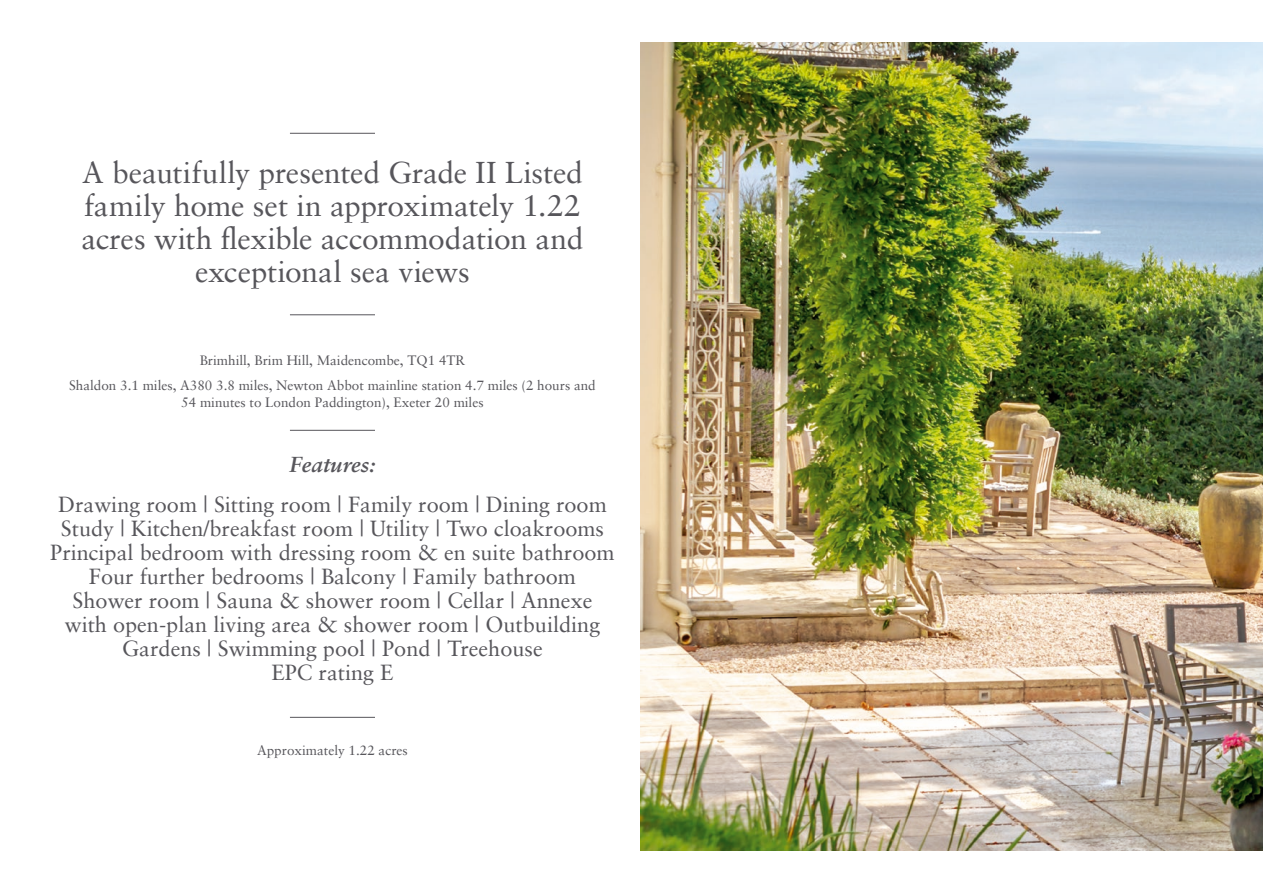
<style>
.page{position:relative;width:1263px;height:893px;background:#fff}
.page>*{position:absolute;margin:0;border:0;box-sizing:border-box;transform-origin:0 0}
.t1{font:30px/33px "Sabon";letter-spacing:-.005em;color:#57565b;text-align:center}
.t2{font:21.75px/24px "Sabon";color:#57565b;text-align:center}
.t3{font:italic 700 21.75px "Sabon LT Std";color:#57565b}
.t4{font:13.5px/25px "Sabon";color:#57565b;text-align:center}
</style>
<div class="page">
<img style="left:640px;top:42px;width:623px;height:808px">
<hr style="left:290px;top:133px;width:85px;height:1px;background:#57565b">
<hr style="left:290px;top:314px;width:85px;height:1px;background:#57565b">
<hr style="left:290px;top:430px;width:85px;height:1px;background:#57565b">
<hr style="left:290px;top:717px;width:85px;height:1px;background:#57565b">
<h1 class="t1" style="left:81px;top:156px;width:503px">A beautifully presented Grade II Listed family home set in approximately 1.22 acres with flexible accommodation and exceptional sea views</h1>
<p class="t4" style="left:69px;top:348px;width:528px">Brimhill, Brim Hill, Maidencombe, TQ1 4TR<br>Shaldon 3.1 miles, A380 3.8 miles, Newton Abbot mainline station 4.7 miles (2 hours and</p>
<p class="t4" style="left:181px;top:389px;width:304px">54 minutes to London Paddington), Exeter 20 miles</p>
<p class="t3" style="left:290px;top:451px;width:87px">Features:</p>
<p class="t2" style="left:50px;top:492px;width:566px">Drawing room | Sitting room | Family room | Dining room Study | Kitchen/breakfast room | Utility | Two cloakrooms Principal bedroom with dressing room &amp; en suite bathroom Four further bedrooms | Balcony | Family bathroom<br>Shower room | Sauna &amp; shower room | Cellar | Annexe with open-plan living area &amp; shower room | Outbuilding Gardens | Swimming pool | Pond | Treehouse<br>EPC rating E</p>
<p class="t4" style="left:257px;top:738px;width:152px">Approximately 1.22 acres</p>
</div>
